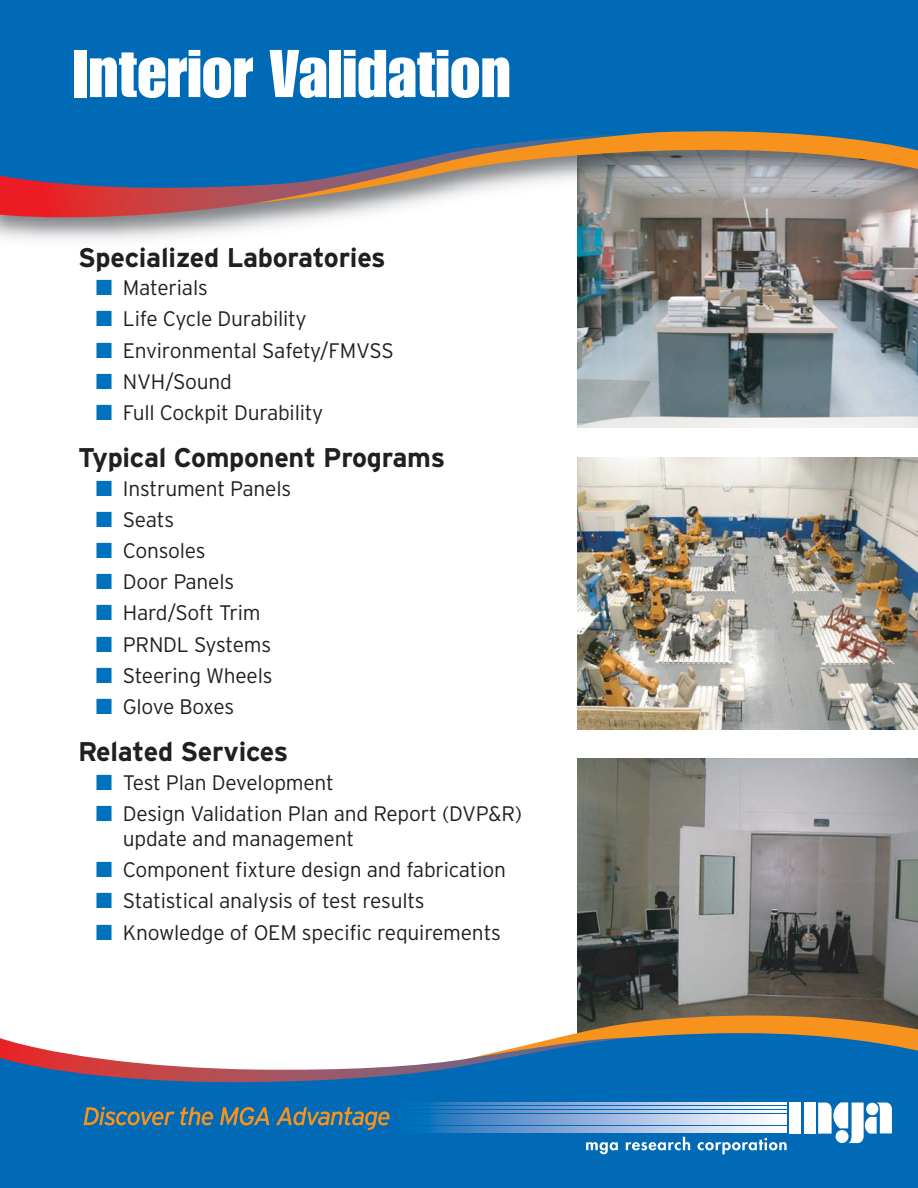
<style>
.page{position:relative;width:918px;height:1188px;background:#fff}
.page>*{position:absolute;margin:0;border:0;box-sizing:border-box;transform-origin:0 0}
.t1{font:66px "Impact";color:#fff}
.t2{font:700 27px "Interstate";letter-spacing:-.01em;color:#231f20}
.t3{font:300 21px/31.2px "Interstate";letter-spacing:-.01em;color:#231f20}
.s1{font-family:"Monotype Sorts";font-weight:400;color:#0071bc}
</style>
<div class="page">
<img style="left:577px;top:220px;width:341px;height:208px">
<img style="left:577px;top:457px;width:341px;height:273px">
<img style="left:577px;top:758px;width:341px;height:254px">
<svg style="left:577px;top:1012px;width:341px;height:19px;background:#af7630"></svg>
<img style="left:316px;top:247px;width:40px;height:4px">
<img style="left:81px;top:247px;width:183px;height:4px">
<svg style="left:0;top:190px;width:918px;height:30px"></svg>
<svg style="left:0;top:0;width:918px;height:190px;background:#1e70ab"></svg>
<svg style="left:0;top:1031px;width:918px;height:157px;background:#357fb8"></svg>
<svg style="left:399px;top:1103px;width:388px;height:2px"></svg>
<svg style="left:399px;top:1107px;width:388px;height:2px"></svg>
<svg style="left:399px;top:1111px;width:388px;height:2px"></svg>
<svg style="left:399px;top:1115px;width:388px;height:2px"></svg>
<svg style="left:399px;top:1123px;width:388px;height:2px"></svg>
<svg style="left:399px;top:1127px;width:388px;height:2px"></svg>
<svg style="left:399px;top:1131px;width:388px;height:2px"></svg>
<svg style="left:399px;top:1119px;width:388px;height:2px"></svg>
<div style="left:790px;top:1103px;width:11px;height:31px;background:#fff"></div>
<div style="left:804px;top:1103px;width:11px;height:31px;background:#fff"></div>
<svg style="left:818px;top:1102px;width:74px;height:41px"></svg>
<svg style="left:586px;top:1142px;width:32px;height:12px"></svg>
<svg style="left:626px;top:1137px;width:64px;height:13px"></svg>
<svg style="left:697px;top:1138px;width:90px;height:16px"></svg>
<svg style="left:84px;top:1107px;width:129px;height:18px;background:#57787f"></svg>
<svg style="left:220px;top:1107px;width:49px;height:19px"></svg>
<svg style="left:276px;top:1107px;width:114px;height:23px;background:#4a7687"></svg>
<h1 class="t1" style="left:74px;top:50px;width:439px">Interior Validation</h1>
<p class="t2" style="left:78px;top:247px;width:309px">Specialized Laboratories</p>
<p class="t3" style="left:96px;top:274px;width:299px"><span class="s1">N</span> Materials<br><span class="s1">N</span> Life Cycle Durability<br><span class="s1">N</span> Environmental Safety/FMVSS<br><span class="s1">N</span> NVH/Sound<br><span class="s1">N</span> Full Cockpit Durability</p>
<p class="t2" style="left:78px;top:448px;width:369px">Typical Component Programs</p>
<p class="t3" style="left:96px;top:474px;width:197px"><span class="s1">N</span> Instrument Panels<br><span class="s1">N</span> Seats<br><span class="s1">N</span> Consoles<br><span class="s1">N</span> Door Panels<br><span class="s1">N</span> Hard/Soft Trim<br><span class="s1">N</span> PRNDL Systems<br><span class="s1">N</span> Steering Wheels<br><span class="s1">N</span> Glove Boxes</p>
<p class="t2" style="left:78px;top:742px;width:212px">Related Services</p>
<p class="t3" style="left:96px;top:768px;width:428px"><span class="s1">N</span> Test Plan Development<br><span class="s1">N</span> Design Validation Plan and Report (DVP&amp;R)</p>
<p class="t3" style="left:96px;top:825px;width:412px;text-indent:27px">update and management<br><span class="s1">N</span> Component fixture design and fabrication <span class="s1">N</span> Statistical analysis of test results<br><span class="s1">N</span> Knowledge of OEM specific requirements</p>
</div>
